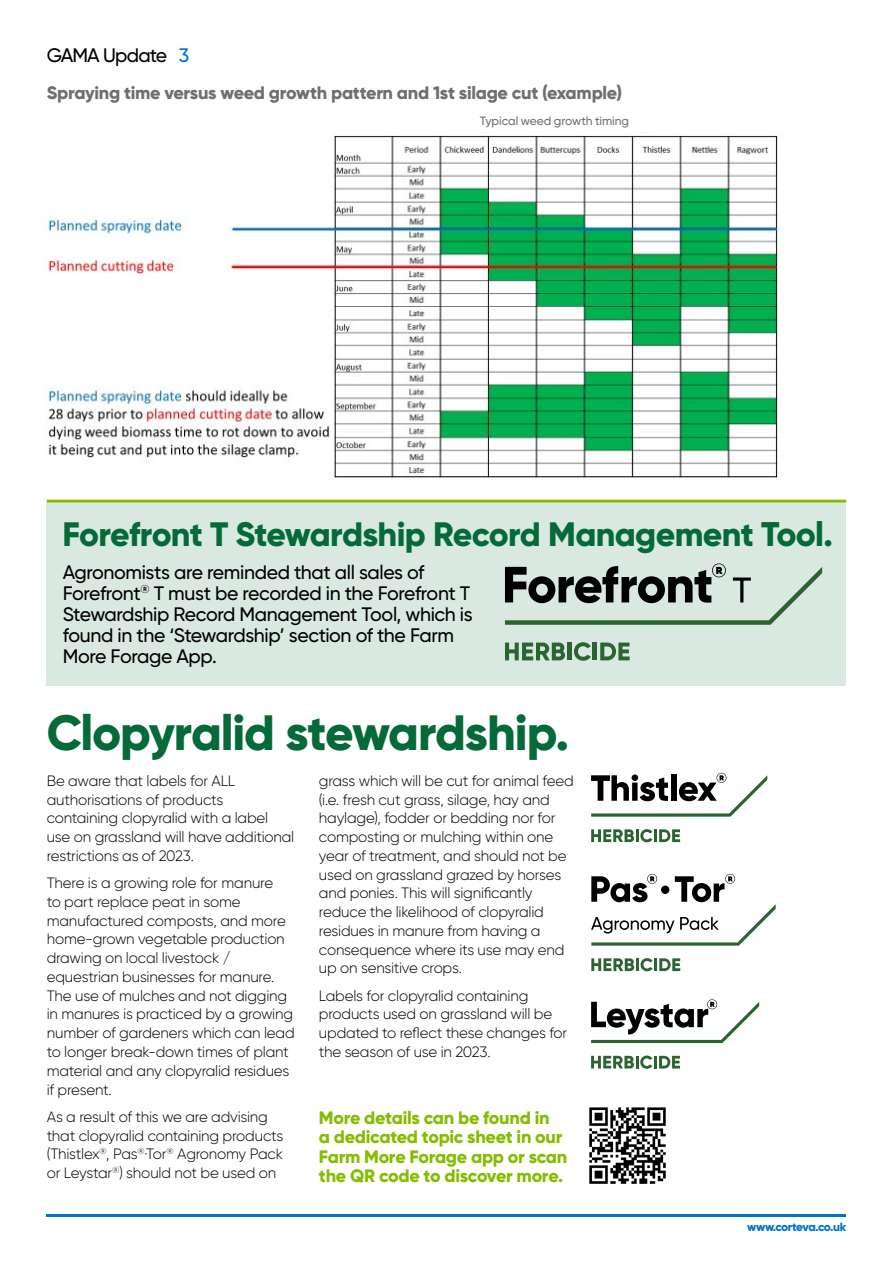
<style>
.page{position:relative;width:893px;height:1263px;background:#fff}
.page>*{position:absolute;margin:0;border:0;box-sizing:border-box;transform-origin:0 0}
.t1{font:800 49.5px "Gilroy";letter-spacing:-.025em;color:#046a38}
.t2{font:800 33.9px "Gilroy";letter-spacing:-.02em;color:#046a38}
.t3{font:500 19.5px/21px "Gilroy";letter-spacing:-.02em;color:#000}
.t4{font:500 19.5px "Gilroy";letter-spacing:-.045em;color:#000}
.t5{font:800 18px/19.5px "Gilroy";letter-spacing:-.02em;color:#84bd00}
.t6{font:800 18px "Gilroy";letter-spacing:-.015em;color:#6f6f6f}
.t7{font:300 15px/18.8px "Gilroy";letter-spacing:-.015em;color:#000}
.t8{font:500 12px "Gilroy";letter-spacing:-.005em;color:#6f6f6f}
.t9{font:800 12px "Gilroy";letter-spacing:-.04em;color:#0072ce}
.s1{color:#0072ce}
.s2{font-size:34.2px}
</style>
<div class="page">
<div style="left:47px;top:503px;width:799px;height:183px;background:#d9e9e1"></div>
<img style="left:45px;top:133px;width:738px;height:345px">
<svg style="left:505px;top:643px;width:60px;height:17px"></svg>
<hr style="left:567px;top:643px;width:4px;height:17px;background:#2a6431">
<svg style="left:574px;top:642px;width:17px;height:19px"></svg>
<hr style="left:593px;top:643px;width:4px;height:17px;background:#2a6431">
<svg style="left:600px;top:643px;width:30px;height:17px"></svg>
<svg style="left:505px;top:563px;width:317px;height:62px"></svg>
<hr style="left:47px;top:500px;width:799px;height:3px;background:#84bd00">
<img style="left:589px;top:1107px;width:77px;height:77px">
<svg style="left:591px;top:829px;width:89px;height:13px"></svg>
<svg style="left:591px;top:773px;width:176px;height:44px"></svg>
<svg style="left:591px;top:958px;width:89px;height:13px"></svg>
<svg style="left:591px;top:874px;width:185px;height:72px"></svg>
<div style="left:661px;top:885px;width:8px;height:9px;background:#000;border-radius:50%"></div>
<svg style="left:591px;top:1055px;width:89px;height:14px"></svg>
<svg style="left:591px;top:999px;width:168px;height:44px"></svg>
<hr style="left:47px;top:1214px;width:799px;height:2px;background:#0072ce">
<h3 class="t4" style="left:47px;top:43px;width:144px">GAMA Update <span class="s1">3</span></h3>
<p class="t6" style="left:47px;top:82px;width:577px">Spraying time versus weed growth pattern and 1st silage cut (example)</p>
<p class="t8" style="left:480px;top:114px;width:151px">Typical weed growth timing</p>
<h2 class="t2" style="left:63px;top:513px;width:772px">Forefront T Stewardship Record Management <span class="s2">Tool.</span></h2>
<h3 class="t3" style="left:63px;top:561px;width:411px">Agronomists are reminded that all sales of Forefront<sup>®</sup> T must be recorded in the Forefront T Stewardship Record Management Tool, which is found in the ‘Stewardship’ section of the Farm More Forage App.</h3>
<h1 class="t1" style="left:47px;top:701px;width:524px">Clopyralid stewardship.</h1>
<p class="t7" style="left:47px;top:771px;width:249px">Be aware that labels for ALL authorisations of products containing clopyralid with a label use on grassland will have additional restrictions as of 2023.</p>
<p class="t7" style="left:47px;top:873px;width:249px">There is a growing role for manure<br>to part replace peat in some manufactured composts, and more home-grown vegetable production drawing on local livestock / equestrian businesses for manure.<br>The use of mulches and not digging in manures is practiced by a growing number of gardeners which can lead to longer break-down times of plant material and any clopyralid residues if present.</p>
<p class="t7" style="left:47px;top:1107px;width:238px">As a result of this we are advising that clopyralid containing products (Thistlex<sup>®</sup>, Pas<sup>®</sup>·Tor<sup>®</sup> Agronomy Pack or Leystar<sup>®</sup>) should not be used on</p>
<p class="t7" style="left:319px;top:771px;width:256px">grass which will be cut for animal feed (i.e. fresh cut grass, silage, hay and haylage), fodder or bedding nor for composting or mulching within one year of treatment, and should not be used on grassland grazed by horses and ponies. This will significantly reduce the likelihood of clopyralid residues in manure from having a consequence where its use may end up on sensitive crops.</p>
<p class="t7" style="left:319px;top:986px;width:250px">Labels for clopyralid containing products used on grassland will be updated to reflect these changes for the season of use in 2023.</p>
<p class="t5" style="left:319px;top:1108px;width:250px">More details can be found in<br>a dedicated topic sheet in our<br>Farm More Forage app or scan the QR code to discover more.</p>
<p class="t9" style="left:747px;top:1219px;width:100px">www.corteva.co.uk</p>
</div>
